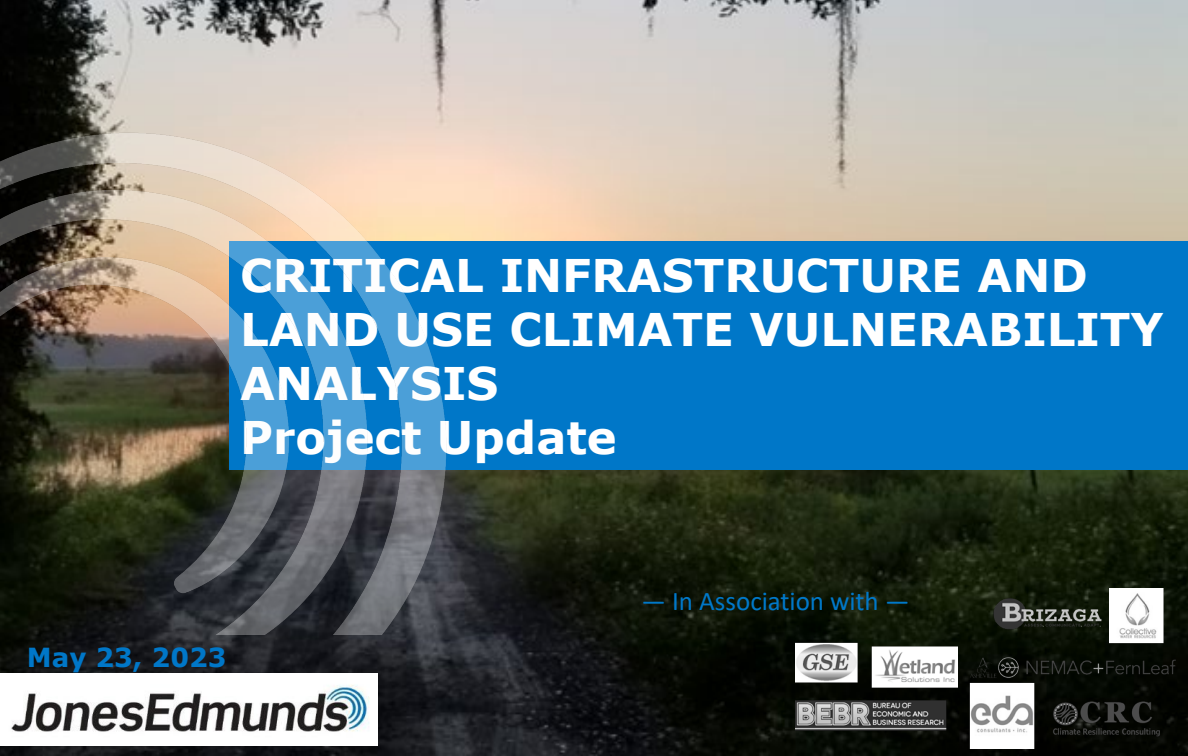
<style>
.page{position:relative;width:1188px;height:756px;background:#fff}
.page>*{position:absolute;margin:0;border:0;box-sizing:border-box;transform-origin:0 0}
.t1{font:700 45px/54px "Verdana";color:#fff}
.t2{font:27px "Calibri";color:#0078c9}
.t3{font:700 26.25px "Verdana";color:#0077c8}
</style>
<div class="page">
<img style="left:0;top:0;width:1188px;height:756px">
<div style="left:230px;top:242px;width:958px;height:228px;background:#0077c8"></div>
<img style="left:0;top:94px;width:459px;height:540px">
<img style="left:0;top:673px;width:377px;height:72px">
<img style="left:795px;top:589px;width:380px;height:159px">
<h1 class="t1" style="left:240px;top:247px;width:925px">CRITICAL INFRASTRUCTURE AND<br>LAND USE CLIMATE VULNERABILITY<br>ANALYSIS<br>Project Update</h1>
<p class="t3" style="left:27px;top:638px;width:201px">May 23, 2023</p>
<p class="t2" style="left:641px;top:583px;width:270px">— In Association with —</p>
</div>
